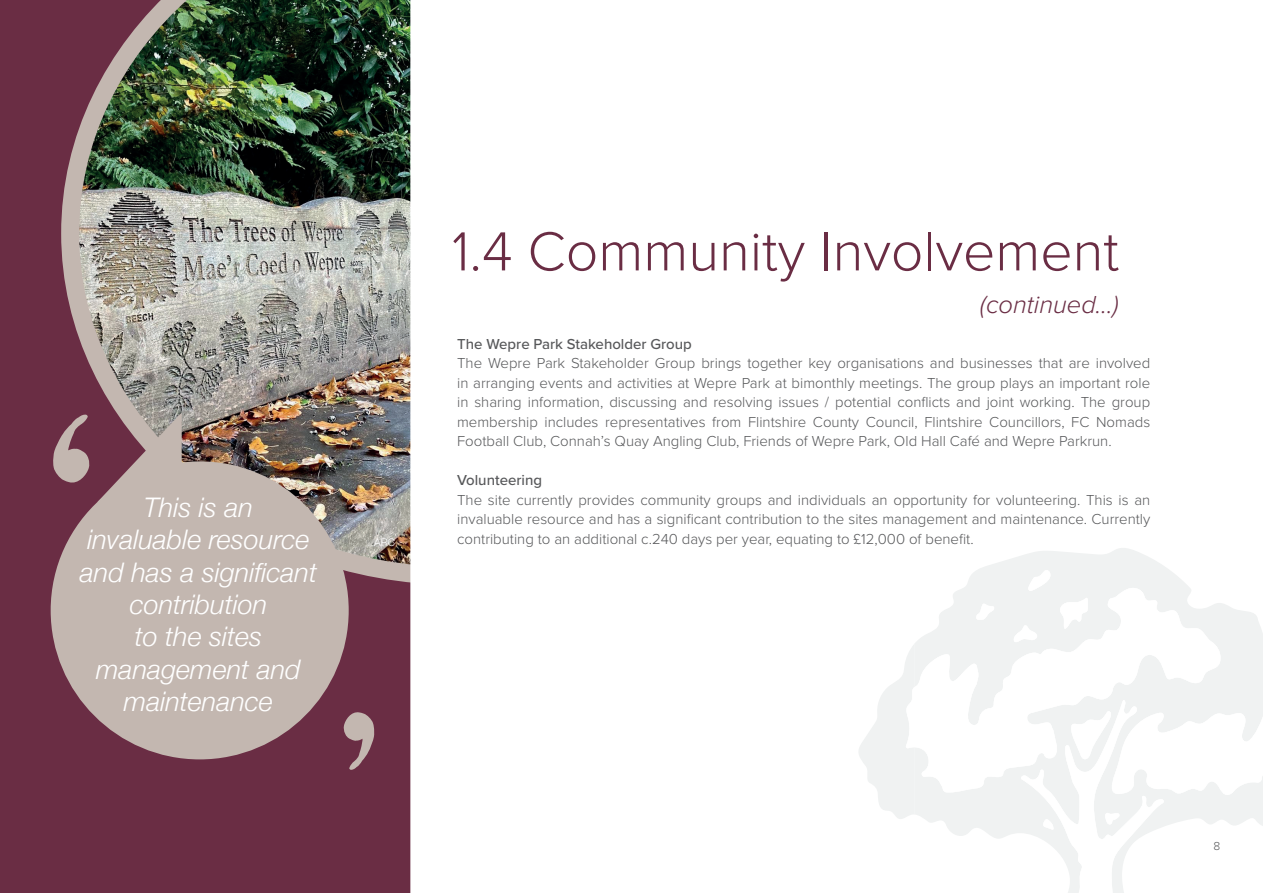
<style>
.page{position:relative;width:1263px;height:893px;background:#fff}
.page>*{position:absolute;margin:0;border:0;box-sizing:border-box;transform-origin:0 0}
.t1{font:300 57px "Proxima Nova";color:#6a2d44}
.t2{font:italic 300 27px/32.4px "Helvetica Neue";color:#fff;text-align:center}
.t3{font:italic 300 25.5px "Proxima Nova";color:#6a2d44}
.t4{font:300 15px/19.5px "Proxima Nova";color:#57585a;text-align:justify}
.t5{font:500 15px "Proxima Nova";color:#57585a}
.t6{font:300 12px "Proxima Nova";color:#57585a}
.t7{font:300 10.5px "Helvetica Neue";color:#fff}
</style>
<div class="page">
<div style="left:0;top:0;width:410px;height:893px;background:#6a2d44"></div>
<img style="left:61px;top:0;width:349px;height:583px">
<svg style="left:53px;top:414px;width:37px;height:47px"></svg>
<svg style="left:349px;top:712px;width:26px;height:58px"></svg>
<svg style="left:51px;top:461px;width:298px;height:298px;background:#b19e9c"></svg>
<svg style="left:98px;top:412px;width:84px;height:91px"></svg>
<svg style="left:914px;top:548px;width:349px;height:291px;fill:#f0f2f2"></svg>
<svg style="left:1028px;top:570px;width:23px;height:18px"></svg>
<svg style="left:914px;top:588px;width:307px;height:204px"></svg>
<svg style="left:859px;top:645px;width:55px;height:174px"></svg>
<svg style="left:1020px;top:700px;width:243px;height:193px"></svg>
<h2 class="t2" style="left:80px;top:489px;width:239px">This is an<br>invaluable resource and has a significant contribution<br>to the sites management and maintenance</h2>
<p class="t7" style="left:374px;top:534px;width:23px">ARC</p>
<h1 class="t1" style="left:452px;top:209px;width:669px">1.4 Community Involvement</h1>
<h3 class="t3" style="left:980px;top:285px;width:140px">(continued...)</h3>
<p class="t5" style="left:457px;top:332px;width:236px">The Wepre Park Stakeholder Group</p>
<p class="t4" style="left:457px;top:352px;width:695px">The Wepre Park Stakeholder Group brings together key organisations and businesses that are involved in arranging events and activities at Wepre Park at bimonthly meetings. The group plays an important role in sharing information, discussing and resolving issues / potential conflicts and joint working. The group membership includes representatives from Flintshire County Council, Flintshire Councillors, FC Nomads Football Club, Connah’s Quay Angling Club, Friends of Wepre Park, Old Hall Café and Wepre Parkrun.</p>
<p class="t5" style="left:457px;top:469px;width:86px">Volunteering</p>
<p class="t4" style="left:457px;top:489px;width:695px">The site currently provides community groups and individuals an opportunity for volunteering. This is an invaluable resource and has a significant contribution to the sites management and maintenance. Currently contributing to an additional c.240 days per year, equating to £12,000 of benefit.</p>
<p class="t6" style="left:1213px;top:837px;width:8px">8</p>
</div>
